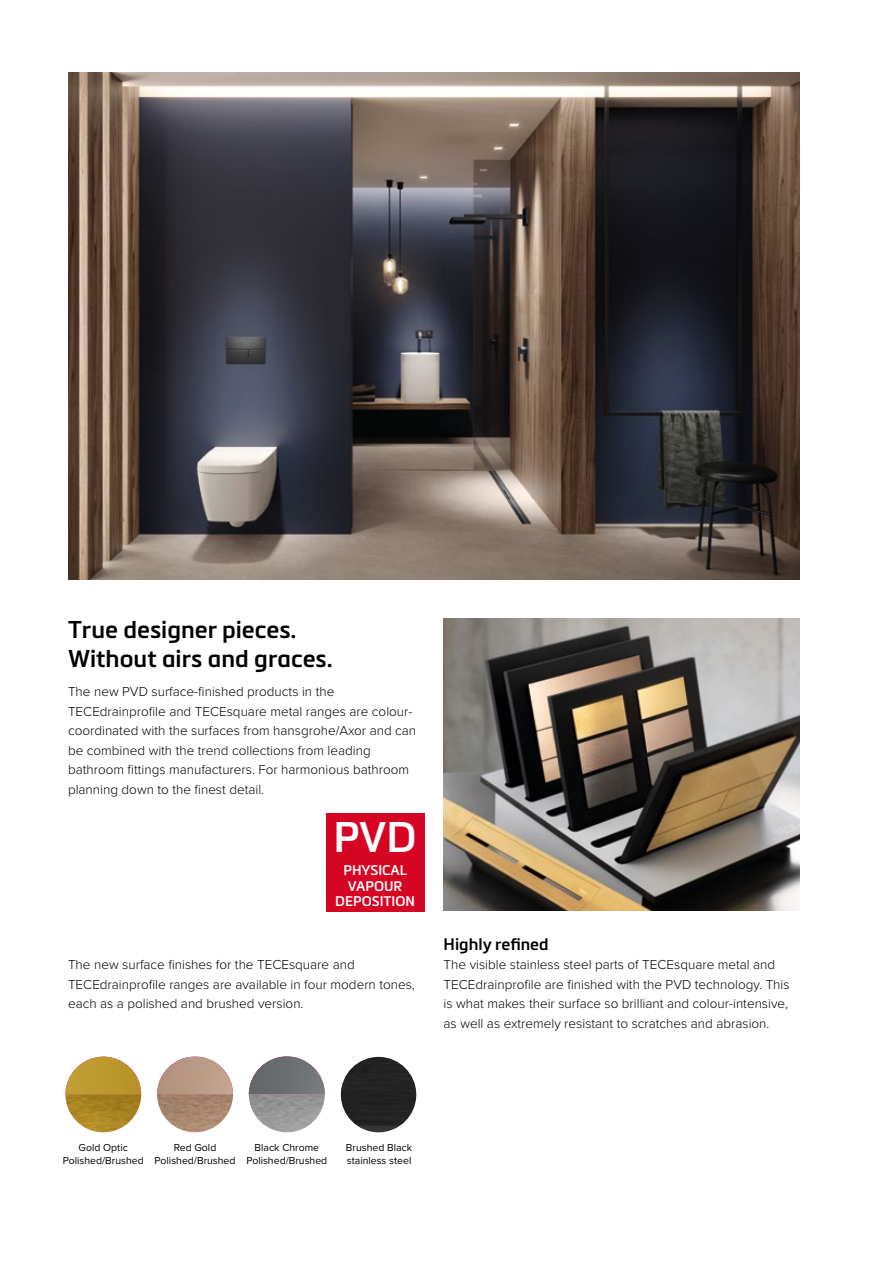
<style>
.page{position:relative;width:893px;height:1263px;background:#fff}
.page>*{position:absolute;margin:0;border:0;box-sizing:border-box;transform-origin:0 0}
.t1{font:600 42.15px "Metronic Pro";color:#fff}
.t2{font:600 24px/29.2px "Metronic Pro";color:#000}
.t3{font:600 16.5px "Metronic Pro";color:#000}
.t4{font:600 13.8px/15.6px "Metronic Pro";color:#fff;text-align:center}
.t5{font:300 13.5px/19.5px "Proxima Nova";color:#000}
.t6{font:10.5px/13.5px "Proxima Nova";color:#000;text-align:center}
</style>
<div class="page">
<img style="left:68px;top:72px;width:731px;height:507px">
<div style="left:326px;top:813px;width:98px;height:99px;background:#d60524"></div>
<img style="left:443px;top:618px;width:356px;height:293px">
<img style="left:65px;top:1057px;width:76px;height:75px">
<img style="left:157px;top:1056px;width:76px;height:76px">
<img style="left:249px;top:1056px;width:76px;height:76px">
<div style="left:341px;top:1057px;width:75px;height:75px;background:#222;border-radius:38px"></div>
<h2 class="t2" style="left:68px;top:614px;width:266px">True designer pieces.<br>Without airs and graces.</h2>
<p class="t5" style="left:68px;top:681px;width:350px">The new PVD surface-finished products in the TECEdrainprofile and TECEsquare metal ranges are colour&shy;coordinated with the surfaces from hansgrohe/Axor and can be combined with the trend collections from leading bathroom fittings manufacturers. For harmonious bathroom planning down to the finest detail.</p>
<h1 class="t1" style="left:333px;top:811px;width:85px">PVD</h1>
<p class="t4" style="left:335px;top:862px;width:81px">PHYSICAL<br>VAPOUR<br>DEPOSITION</p>
<p class="t5" style="left:68px;top:954px;width:348px">The new surface finishes for the TECEsquare and<br>TECEdrainprofile ranges are available in four modern tones, each as a polished and brushed version.</p>
<p class="t3" style="left:444px;top:934px;width:106px">Highly refined</p>
<p class="t5" style="left:444px;top:954px;width:348px">The visible stainless steel parts of TECEsquare metal and TECEdrainprofile are finished with the PVD technology. This is what makes their surface so brilliant and colour-intensive, as well as extremely resistant to scratches and abrasion.</p>
<p class="t6" style="left:63px;top:1140px;width:82px">Gold Optic<br>Polished/Brushed</p>
<p class="t6" style="left:155px;top:1140px;width:82px">Red Gold<br>Polished/Brushed</p>
<p class="t6" style="left:246px;top:1140px;width:82px">Black Chrome<br>Polished/Brushed</p>
<p class="t6" style="left:346px;top:1140px;width:68px;text-align:left">Brushed Black stainless steel</p>
</div>
